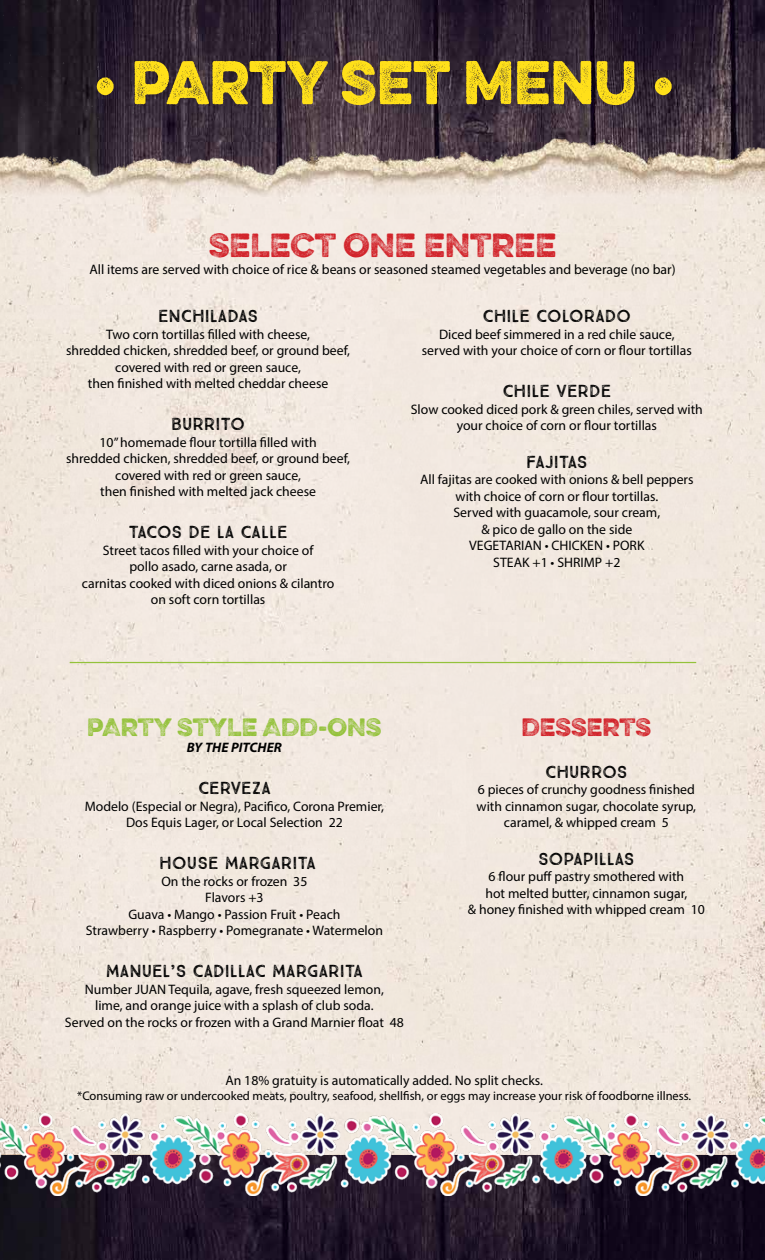
<style>
.page{position:relative;width:765px;height:1260px;background:#fff}
.page>*{position:absolute;margin:0;border:0;box-sizing:border-box;transform-origin:0 0}
.t1{font:55px "Eveleth Dot";color:#ffe01a;scale:.95 1}
.t2{font:300 30px "Eveleth";color:#d2232a}
.t3{font:300 22.5px "Eveleth";color:#94c23b}
.t4{font:300 22.5px "Eveleth";color:#d2232a}
.t5{font:17.5px "True North Textures";color:#000}
.t6{font:13.75px/16.5px "Myriad Pro";color:#000;text-align:center}
.t7{font:italic 700 13.75px "Myriad Pro";color:#000}
.t8{font:12.5px "Myriad Pro";color:#000}
</style>
<div class="page">
<img style="left:0;top:1195px;width:765px;height:65px">
<img style="left:0;top:0;width:765px;height:163px">
<img style="left:0;top:163px;width:765px;height:951px">
<img style="left:0;top:1114px;width:765px;height:81px">
<hr style="left:70px;top:662px;width:626px;height:1px;background:#94c23b">
<h1 class="t1" style="left:93px;top:40px;width:614px">• PARTY SET MENU •</h1>
<h2 class="t2" style="left:209px;top:222px;width:349px">SELECT ONE ENTREE</h2>
<p class="t6" style="left:89px;top:261px;width:588px">All items are served with choice of rice &amp; beans or seasoned steamed vegetables and beverage (no bar)</p>
<p class="t5" style="left:158px;top:306px;width:102px">ENCHILADAS</p>
<p class="t6" style="left:66px;top:326px;width:285px">Two corn tortillas filled with cheese,<br>shredded chicken, shredded beef, or ground beef, covered with red or green sauce,<br>then finished with melted cheddar cheese</p>
<p class="t5" style="left:171px;top:414px;width:76px">BURRITO</p>
<p class="t6" style="left:66px;top:434px;width:285px">10” homemade flour tortilla filled with<br>shredded chicken, shredded beef, or ground beef, covered with red or green sauce,<br>then finished with melted jack cheese</p>
<p class="t5" style="left:129px;top:522px;width:161px">TACOS DE LA CALLE</p>
<p class="t6" style="left:82px;top:542px;width:254px">Street tacos filled with your choice of<br>pollo asado, carne asada, or<br>carnitas cooked with diced onions &amp; cilantro on soft corn tortillas</p>
<p class="t5" style="left:482px;top:306px;width:150px">CHILE COLORADO</p>
<p class="t6" style="left:422px;top:326px;width:272px">Diced beef simmered in a red chile sauce, served with your choice of corn or flour tortillas</p>
<p class="t5" style="left:502px;top:381px;width:111px">CHILE VERDE</p>
<p class="t6" style="left:411px;top:401px;width:294px">Slow cooked diced pork &amp; green chiles, served with your choice of corn or flour tortillas</p>
<p class="t5" style="left:526px;top:451px;width:63px">FAJITAS</p>
<p class="t6" style="left:420px;top:471px;width:275px">All fajitas are cooked with onions &amp; bell peppers with choice of corn or flour tortillas.<br>Served with guacamole, sour cream,<br>&amp; pico de gallo on the side<br>VEGETARIAN • CHICKEN • PORK<br>STEAK +1 • SHRIMP +2</p>
<h3 class="t3" style="left:87px;top:710px;width:296px">PARTY STYLE ADD-ONS</h3>
<p class="t7" style="left:187px;top:739px;width:96px">BY THE PITCHER</p>
<p class="t5" style="left:198px;top:778px;width:74px">CERVEZA</p>
<p class="t6" style="left:85px;top:798px;width:301px">Modelo (Especial or Negra), Pacifico, Corona Premier,<br>Dos Equis Lager, or Local Selection 22</p>
<p class="t5" style="left:159px;top:853px;width:158px">HOUSE MARGARITA</p>
<p class="t6" style="left:86px;top:873px;width:299px">On the rocks or frozen 35<br>Flavors +3<br>Guava • Mango • Passion Fruit • Peach<br>Strawberry • Raspberry • Pomegranate • Watermelon</p>
<p class="t5" style="left:106px;top:961px;width:259px">MANUEL’S CADILLAC MARGARITA</p>
<p class="t6" style="left:65px;top:981px;width:341px">Number JUAN Tequila, agave, fresh squeezed lemon,<br>lime, and orange juice with a splash of club soda.<br>Served on the rocks or frozen with a Grand Marnier float 48</p>
<h3 class="t4" style="left:521px;top:710px;width:131px">DESSERTS</h3>
<p class="t5" style="left:545px;top:761px;width:84px">CHURROS</p>
<p class="t6" style="left:477px;top:781px;width:221px">6 pieces of crunchy goodness finished with cinnamon sugar, chocolate syrup, caramel, &amp; whipped cream 5</p>
<p class="t5" style="left:538px;top:848px;width:98px">SOPAPILLAS</p>
<p class="t6" style="left:468px;top:868px;width:239px">6 flour puff pastry smothered with<br>hot melted butter, cinnamon sugar,<br>&amp; honey finished with whipped cream 10</p>
<p class="t6" style="left:225px;top:1072px;width:319px">An 18% gratuity is automatically added. No split checks.</p>
<p class="t8" style="left:77px;top:1088px;width:616px">*Consuming raw or undercooked meats, poultry, seafood, shellfish, or eggs may increase your risk of foodborne illness.</p>
</div>
